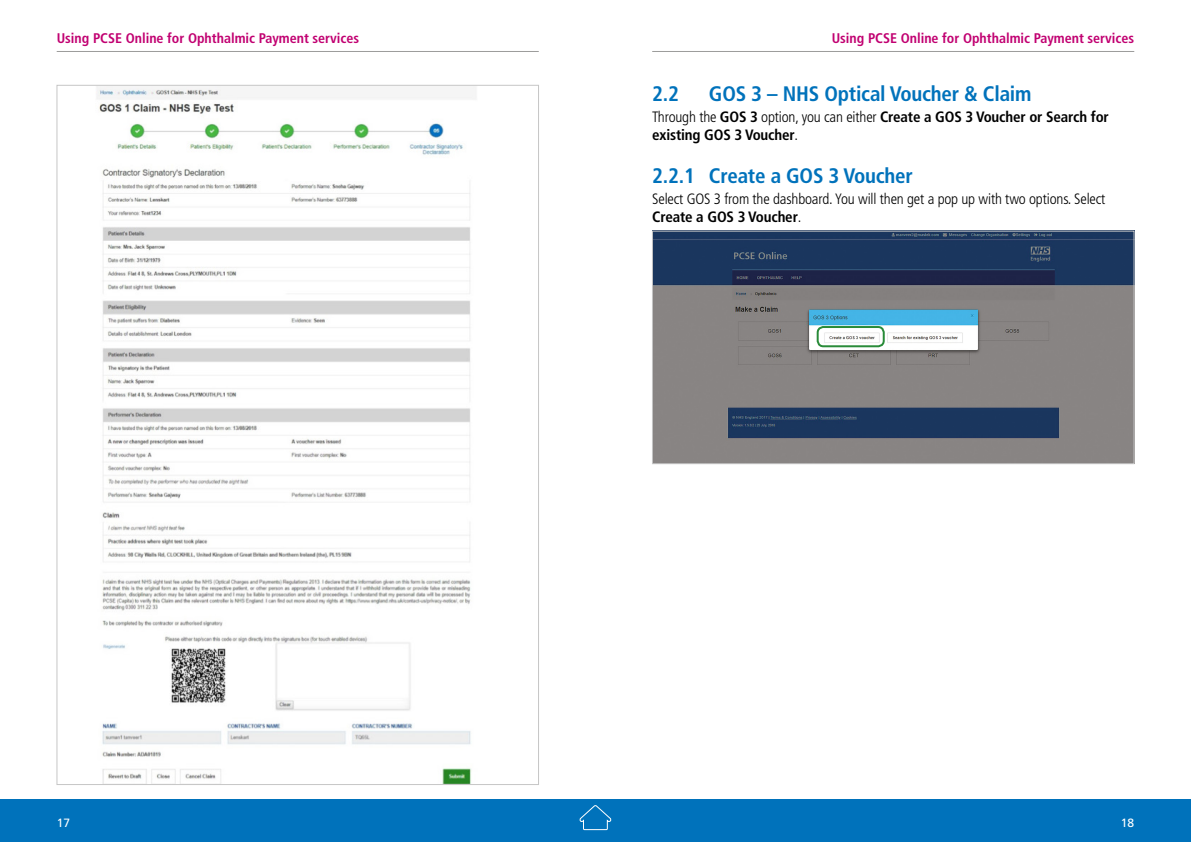
<style>
.page{position:relative;width:1191px;height:842px;background:#fff}
.page>*{position:absolute;margin:0;border:0;box-sizing:border-box;transform-origin:0 0}
.Text_Sub-Heading_2B{font:700 condensed 21px "Frutiger LT";letter-spacing:-.01em;color:#0072bb}
.Body_Text{font:300 condensed 15px/18px "Frutiger LT";letter-spacing:-.01em;color:#000}
.Body_Text-2{font:700 condensed 15px/18px "Frutiger LT";letter-spacing:-.01em;color:#000}
.t1{font:700 condensed 14px "Frutiger LT";color:#c10071}
.t2{font:12px "Frutiger LT";color:#fff}
.s1{font-weight:300}
.s2{font-weight:700}
</style>
<div class="page">
<div style="left:0;top:799px;width:1191px;height:43px;background:#0072bb"></div>
<svg style="left:579px;top:805px;width:33px;height:26px"></svg>
<hr style="left:652px;top:51px;width:482px;height:1px;background:#9d9d9c">
<hr style="left:57px;top:51px;width:482px;height:1px;background:#9d9d9c">
<img style="left:96px;top:87px;width:380px;height:696px">
<img style="left:654px;top:233px;width:478px;height:229px">
<div style="left:652px;top:231px;width:482px;height:233px;border:1px solid #c6c6c6"></div>
<div style="left:816px;top:326px;width:68px;height:21px;border:2px solid #298b39;border-radius:6px"></div>
<p class="t1" style="left:57px;top:30px;width:304px">Using PCSE Online for Ophthalmic Payment services</p>
<p class="t2" style="left:57px;top:816px;width:15px">17</p>
<p class="t1" style="left:831px;top:30px;width:304px">Using PCSE Online for Ophthalmic Payment services</p>
<p class="Text_Sub-Heading_2B" style="left:652px;top:81px;width:28px">2.2</p>
<p class="Text_Sub-Heading_2B" style="left:709px;top:81px;width:324px">GOS 3 – NHS Optical Voucher &amp; Claim</p>
<p class="Body_Text-2" style="left:652px;top:107px;width:458px"><span class="s1">Through the</span> GOS 3 <span class="s1">option, you can either</span> Create a GOS 3 Voucher or Search for existing GOS 3 Voucher<span class="s1">.</span></p>
<p class="Text_Sub-Heading_2B" style="left:652px;top:163px;width:262px">2.2.1 Create a GOS 3 Voucher</p>
<p class="Body_Text" style="left:652px;top:190px;width:455px">Select GOS 3 from the dashboard. You will then get a pop up with two options. Select<br><span class="s2">Create a GOS 3 Voucher</span>.</p>
<p class="t2" style="left:1121px;top:816px;width:15px">18</p>
</div>
